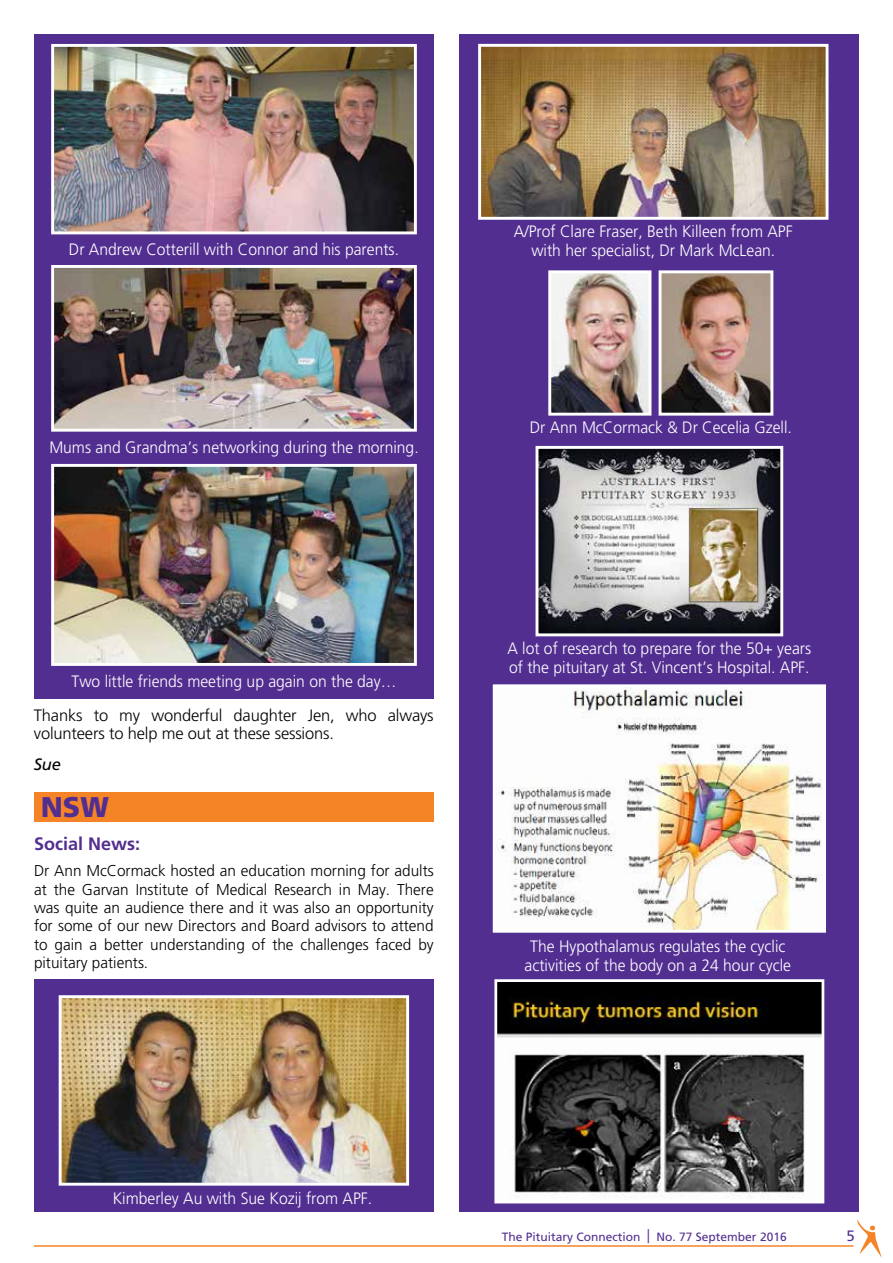
<style>
.page{position:relative;width:893px;height:1263px;background:#fff}
.page>*{position:absolute;margin:0;border:0;box-sizing:border-box;transform-origin:0 0}
.t1{font:900 28.5px "Frutiger";color:#522e91}
.t2{font:700 18px "Frutiger";color:#522e91}
.t3{font:300 16.5px/18.8px "Frutiger";color:#fff;text-align:center;scale:.95 1}
.t4{font:300 16.5px/18.3px "Frutiger";letter-spacing:-.01em;color:#000}
.t5{font:italic 16.5px "Frutiger";color:#000}
.t6{font:300 15.6px/18.3px "Frutiger";color:#000;text-align:justify}
.t7{font:15px "Frutiger";color:#522e91}
.t8{font:12px "Frutiger";color:#522e91}
.s1{font-size:18.45px}
</style>
<div class="page">
<hr style="left:34px;top:1245px;width:819px;height:2px;background:#f58427">
<svg style="left:857px;top:1219px;width:25px;height:39px"></svg>
<div style="left:34px;top:792px;width:400px;height:30px;background:#f58427"></div>
<div style="left:34px;top:34px;width:400px;height:664px;background:#522e91"></div>
<div style="left:459px;top:34px;width:400px;height:1178px;background:#522e91"></div>
<div style="left:34px;top:979px;width:400px;height:233px;background:#522e91"></div>
<img style="left:55px;top:48px;width:358px;height:182px">
<div style="left:51px;top:44px;width:366px;height:190px;border:3px solid #fff"></div>
<img style="left:63px;top:999px;width:342px;height:183px">
<div style="left:59px;top:995px;width:350px;height:191px;border:3px solid #fff"></div>
<img style="left:540px;top:450px;width:239px;height:182px">
<div style="left:536px;top:446px;width:247px;height:190px;border:3px solid #fff"></div>
<img style="left:497px;top:688px;width:325px;height:241px">
<div style="left:493px;top:684px;width:333px;height:249px;border:3px solid #fff"></div>
<svg style="left:498px;top:983px;width:322px;height:216px;background:#575553"></svg>
<div style="left:494px;top:979px;width:330px;height:224px;border:3px solid #fff"></div>
<img style="left:55px;top:269px;width:358px;height:159px">
<div style="left:51px;top:265px;width:366px;height:167px;border:3px solid #fff"></div>
<img style="left:55px;top:468px;width:358px;height:194px">
<div style="left:51px;top:464px;width:366px;height:202px;border:3px solid #fff"></div>
<img style="left:482px;top:48px;width:342px;height:168px">
<div style="left:478px;top:44px;width:350px;height:176px;border:3px solid #fff"></div>
<img style="left:552px;top:274px;width:95px;height:138px">
<div style="left:548px;top:270px;width:103px;height:146px;border:3px solid #fff"></div>
<img style="left:663px;top:274px;width:106px;height:138px">
<div style="left:659px;top:270px;width:114px;height:146px;border:3px solid #fff"></div>
<p class="t3" style="left:69px;top:239px;width:349px">Dr Andrew Cotterill with Connor and his parents.</p>
<p class="t3" style="left:49px;top:438px;width:390px">Mums and Grandma’s networking during the morning.</p>
<p class="t3" style="left:514px;top:222px;width:295px">A/Prof Clare Fraser, Beth Killeen from APF with her specialist, Dr Mark McLean.</p>
<p class="t3" style="left:530px;top:418px;width:277px">Dr Ann McCormack &amp; Dr Cecelia Gzell.</p>
<p class="t3" style="left:72px;top:672px;width:343px">Two little friends meeting up again on the day…</p>
<p class="t4" style="left:34px;top:706px;width:401px">Thanks to my wonderful daughter Jen, who always volunteers to help me out at these sessions.</p>
<p class="t5" style="left:34px;top:755px;width:29px">Sue</p>
<h1 class="t1" style="left:41px;top:790px;width:70px">NSW</h1>
<p class="t2" style="left:34px;top:833px;width:108px">Social News:</p>
<p class="t6" style="left:34px;top:862px;width:401px">Dr Ann McCormack hosted an education morning for adults at the Garvan Institute of Medical Research in May. There was quite an audience there and it was also an opportunity for some of our new Directors and Board advisors to attend to gain a better understanding of the challenges faced by pituitary patients.</p>
<p class="t3" style="left:507px;top:639px;width:321px;text-align:left">A lot of research to prepare for the 50+ years of the pituitary at St. Vincent’s Hospital. APF.</p>
<p class="t3" style="left:525px;top:937px;width:282px">The Hypothalamus regulates the cyclic activities of the body on a 24 hour cycle</p>
<p class="t3" style="left:113px;top:1188px;width:275px">Kimberley Au with Sue Kozij from APF.</p>
<p class="t8" style="left:502px;top:1229px;width:286px">The Pituitary Connection <span class="s1">|</span> No. 77 September 2016</p>
<p class="t7" style="left:846px;top:1226px;width:10px">5</p>
</div>
